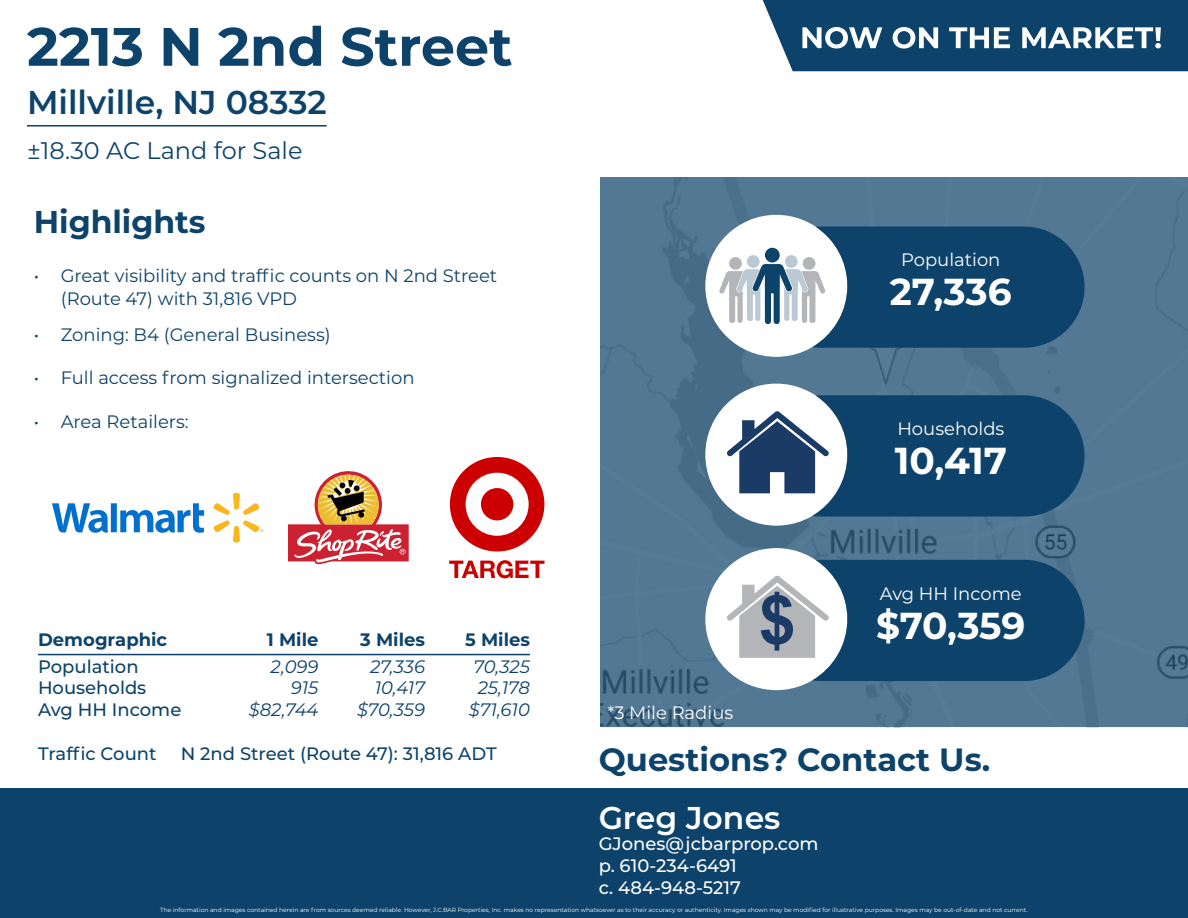
<style>
.page{position:relative;width:1188px;height:918px;background:#fff}
.page>*{position:absolute;margin:0;border:0;box-sizing:border-box;transform-origin:0 0}
.t1{font:700 54px "Montserrat";color:#0d436b}
.t2{font:700 37.5px "Montserrat";color:#fff}
.t3{font:600 33px "Montserrat";color:#0d436b}
.t4{font:700 32.1px "Montserrat";color:#0d436b}
.t5{font:700 31.5px "Montserrat";color:#0d436b}
.t6{font:600 31.5px "Montserrat";color:#fff}
.t7{font:24px "Montserrat";color:#0d436b}
.t8{font:18px/22.5px "Montserrat";color:#0d436b}
.t9{font:500 18px "Montserrat";color:#0d436b}
.t10{font:italic 18px "Montserrat";color:#0d436b}
.t11{font:500 18px/21.6px "Montserrat";color:#fff}
.t12{font:18px "Montserrat";color:#fff}
.t13{font:700 18px "Montserrat";color:#0d436b}
.t14{font:6px "Montserrat";color:#fff}
</style>
<div class="page">
<div style="left:0;top:788px;width:1188px;height:130px;background:#0d436b"></div>
<div style="left:600px;top:178px;width:588px;height:549px;background:linear-gradient(to right,#4f7591,#527894)"></div>
<hr style="left:27px;top:125px;width:300px;height:2px;background:#0d436b">
<div style="left:705px;top:215px;width:142px;height:142px;background:#fff;border-radius:50%"></div>
<svg style="left:719px;top:227px;width:366px;height:121px"></svg>
<div style="left:705px;top:384px;width:142px;height:142px;background:#fff;border-radius:50%"></div>
<svg style="left:727px;top:395px;width:358px;height:122px"></svg>
<div style="left:705px;top:548px;width:142px;height:142px;background:#fff;border-radius:50%"></div>
<svg style="left:727px;top:560px;width:358px;height:121px"></svg>
<svg style="left:52px;top:503px;width:152px;height:30px"></svg>
<svg style="left:213px;top:493px;width:50px;height:50px"></svg>
<svg style="left:288px;top:471px;width:121px;height:94px"></svg>
<svg style="left:763px;top:0;width:425px;height:71px;background:#305e80"></svg>
<hr style="left:38px;top:654px;width:492px;height:1px;background:#0d436b">
<svg style="left:450px;top:457px;width:94px;height:95px"></svg>
<div style="left:481px;top:488px;width:32px;height:32px;background:#c00;border-radius:50%"></div>
<svg style="left:449px;top:560px;width:96px;height:18px"></svg>
<h1 class="t1" style="left:27px;top:8px;width:487px">2213 N 2nd Street</h1>
<h3 class="t3" style="left:27px;top:79px;width:301px">Millville, NJ 08332</h3>
<h3 class="t7" style="left:27px;top:134px;width:277px">±18.30 AC Land for Sale</h3>
<h3 class="t5" style="left:34px;top:199px;width:173px">Highlights</h3>
<h3 class="t8" style="left:61px;top:264px;width:438px;text-indent:-27px">• Great visibility and traffic counts on N 2nd Street (Route 47) with 31,816 VPD</h3>
<h3 class="t8" style="left:34px;top:323px;width:299px">• Zoning: B4 (General Business)</h3>
<h3 class="t8" style="left:34px;top:366px;width:382px">• Full access from signalized intersection</h3>
<h3 class="t8" style="left:34px;top:410px;width:156px">• Area Retailers:</h3>
<h3 class="t13" style="left:38px;top:626px;width:131px">Demographic</h3>
<h3 class="t13" style="left:267px;top:626px;width:53px">1 Mile</h3>
<h3 class="t13" style="left:360px;top:626px;width:66px">3 Miles</h3>
<h3 class="t13" style="left:465px;top:626px;width:66px">5 Miles</h3>
<h3 class="t9" style="left:38px;top:654px;width:102px">Population</h3>
<h3 class="t10" style="left:271px;top:654px;width:49px">2,099</h3>
<h3 class="t10" style="left:370px;top:654px;width:56px">27,336</h3>
<h3 class="t10" style="left:474px;top:654px;width:58px">70,325</h3>
<h3 class="t9" style="left:38px;top:675px;width:110px">Households</h3>
<h3 class="t10" style="left:291px;top:676px;width:29px">915</h3>
<h3 class="t10" style="left:375px;top:676px;width:52px">10,417</h3>
<h3 class="t10" style="left:478px;top:676px;width:54px">25,178</h3>
<h3 class="t9" style="left:38px;top:697px;width:145px">Avg HH Income</h3>
<h3 class="t10" style="left:249px;top:697px;width:71px">$82,744</h3>
<h3 class="t10" style="left:357px;top:697px;width:69px">$70,359</h3>
<h3 class="t10" style="left:469px;top:697px;width:63px">$71,610</h3>
<h3 class="t9" style="left:38px;top:741px;width:120px">Traffic Count</h3>
<h3 class="t9" style="left:181px;top:741px;width:317px">N 2nd Street (Route 47): 31,816 ADT</h3>
<h3 class="t12" style="left:901px;top:247px;width:101px">Population</h3>
<h2 class="t2" style="left:890px;top:265px;width:123px">27,336</h2>
<h3 class="t12" style="left:897px;top:416px;width:109px">Households</h3>
<h2 class="t2" style="left:895px;top:434px;width:114px">10,417</h2>
<h3 class="t12" style="left:607px;top:701px;width:127px">*3 Mile Radius</h3>
<h3 class="t12" style="left:880px;top:581px;width:143px">Avg HH Income</h3>
<h2 class="t2" style="left:876px;top:598px;width:151px">$70,359</h2>
<h3 class="t4" style="left:599px;top:737px;width:393px">Questions? Contact Us.</h3>
<h3 class="t6" style="left:599px;top:795px;width:183px">Greg Jones</h3>
<h3 class="t11" style="left:599px;top:832px;width:221px">GJones@jcbarprop.com p. 610-234-6491<br>c. 484-948-5217</h3>
<p class="t14" style="left:160px;top:905px;width:869px">The information and images contained herein are from sources deemed reliable. However, J.C.BAR Properties, Inc. makes no representation whatsoever as to their accuracy or authenticity. Images shown may be modified for illustrative purposes. Images may be out-of-date and not current.</p>
</div>
